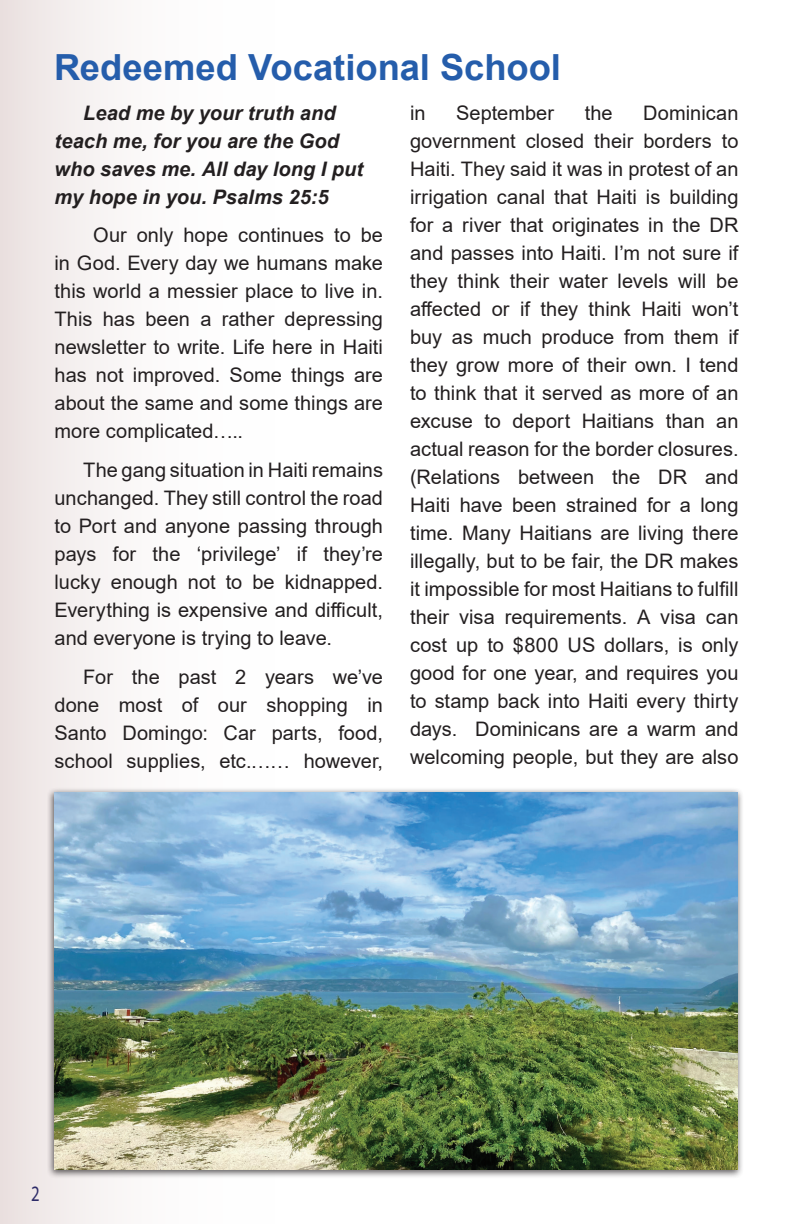
<style>
.page{position:relative;width:792px;height:1224px;background:#fff}
.page>*{position:absolute;margin:0;border:0;box-sizing:border-box;transform-origin:0 0}
.t1{font:700 36px "Arial";color:#255dab}
.t2{font:22px "Myriad Pro";color:#2d2b68;scale:.76 1}
.t3{font:20px/28px "Arial";letter-spacing:.005em;color:#231f20;text-align:justify}
.t4{font:italic 700 20px/28px "Arial";letter-spacing:.005em;color:#231f20}
</style>
<div class="page">
<div style="left:0;top:0;width:305px;height:1224px;background:linear-gradient(to right,#efe7e6,#fff)"></div>
<div style="left:47px;top:787px;width:697px;height:392px;background:#231f20;opacity:.75"></div>
<img style="left:55px;top:792px;width:683px;height:378px">
<h1 class="t1" style="left:54px;top:42px;width:508px">Redeemed Vocational School</h1>
<p class="t4" style="left:55px;top:99px;width:310px;text-indent:29px">Lead me by your truth and teach me, for you are the God who saves me. All day long I put my hope in you. Psalms 25:5</p>
<p class="t3" style="left:55px;top:221px;width:330px;text-indent:39px">Our only hope continues to be in God. Every day we humans make this world a messier place to live in.<br>This has been a rather depressing newsletter to write. Life here in Haiti has not improved. Some things are about the same and some things are more complicated…..</p>
<p class="t3" style="left:55px;top:456px;width:330px;text-indent:29px">The gang situation in Haiti remains unchanged. They still control the road to Port and anyone passing through pays for the ‘privilege’ if they’re lucky enough not to be kidnapped.<br>Everything is expensive and difficult, and everyone is trying to leave.</p>
<p class="t3" style="left:55px;top:662px;width:330px;text-indent:29px">For the past 2 years we’ve done most of our shopping in Santo Domingo: Car parts, food, school supplies, etc.…… however,</p>
<p class="t3" style="left:410px;top:99px;width:17px">in</p>
<p class="t3" style="left:456px;top:99px;width:100px">September</p>
<p class="t3" style="left:585px;top:99px;width:29px">the</p>
<p class="t3" style="left:410px;top:99px;width:330px;text-indent:233px">Dominican government closed their borders to Haiti. They said it was in protest of an irrigation canal that Haiti is building for a river that originates in the DR and passes into Haiti. I’m not sure if they think their water levels will be affected or if they think Haiti won’t buy as much produce from them if they grow more of their own. I tend to think that it served as more of an excuse to deport Haitians than an actual reason for the border closures. (Relations between the DR and Haiti have been strained for a long time. Many Haitians are living there illegally, but to be fair, the DR makes it impossible for most Haitians to fulfill their visa requirements. A visa can cost up to $800 US dollars, is only good for one year, and requires you to stamp back into Haiti every thirty days. Dominicans are a warm and welcoming people, but they are also</p>
<p class="t2" style="left:31px;top:1180px;width:13px">2</p>
</div>
